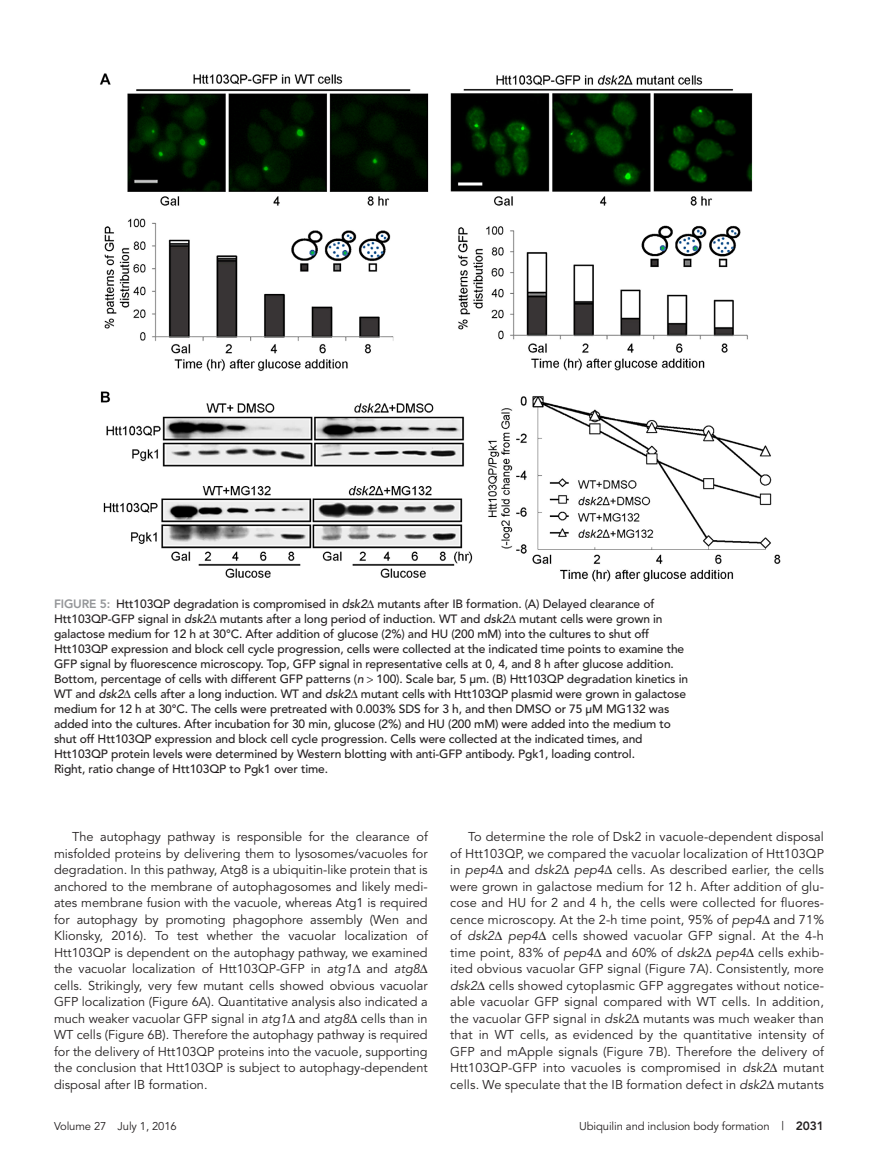
<style>
.page{position:relative;width:878px;height:1175px;background:#fff}
.page>*{position:absolute;margin:0;border:0;box-sizing:border-box;transform-origin:0 0}
.Para{font:12.75px/16.5px "Avenir";color:#231f20;text-align:justify}
.FigCaption_35_5p{font:500 12px/15px "Avenir";letter-spacing:-.01em;color:#231f20}
.t1{font:11.25px "Avenir";letter-spacing:-.01em;color:#231f20}
.s1{font-weight:800;color:#939598}
.s2{font-style:italic}
.s3{font-size:12px}
.s4{font-weight:800;font-size:12px}
</style>
<div class="page">
<img style="left:100px;top:73px;width:681px;height:509px">
<p class="FigCaption_35_5p" style="left:54px;top:596px;width:635px"><span class="s1">FIGURE 5:</span> Htt103QP degradation is compromised in <span class="s2">dsk2</span> mutants after IB formation. (A) Delayed clearance of Htt103QP-GFP signal in <span class="s2">dsk2</span> mutants after a long period of induction. WT and <span class="s2">dsk2</span> mutant cells were grown in galactose medium for 12 h at 30°C. After addition of glucose (2%) and HU (200 mM) into the cultures to shut off Htt103QP expression and block cell cycle progression, cells were collected at the indicated time points to examine the GFP signal by fluorescence microscopy. Top, GFP signal in representative cells at 0, 4, and 8 h after glucose addition.<br>Bottom, percentage of cells with different GFP patterns (<span class="s2">n</span> 100). Scale bar, 5 μm. (B) Htt103QP degradation kinetics in WT and <span class="s2">dsk2</span> cells after a long induction. WT and <span class="s2">dsk2</span> mutant cells with Htt103QP plasmid were grown in galactose medium for 12 h at 30°C. The cells were pretreated with 0.003% SDS for 3 h, and then DMSO or 75 μM MG132 was added into the cultures. After incubation for 30 min, glucose (2%) and HU (200 mM) were added into the medium to shut off Htt103QP expression and block cell cycle progression. Cells were collected at the indicated times, and Htt103QP protein levels were determined by Western blotting with anti-GFP antibody. Pgk1, loading control.<br>Right, ratio change of Htt103QP to Pgk1 over time.</p>
<p class="Para" style="left:54px;top:828px;width:375px;text-align:left;text-indent:18px">The autophagy pathway is responsible for the clearance of misfolded proteins by delivering them to lysosomes/vacuoles for degradation. In this pathway, Atg8 is a ubiquitin-like protein that is anchored to the membrane of autophagosomes and likely medi&shy;ates membrane fusion with the vacuole, whereas Atg1 is required for autophagy by promoting phagophore assembly (Wen and Klionsky, 2016). To test whether the vacuolar localization of Htt103QP is dependent on the autophagy pathway, we examined the vacuolar localization of Htt103QP-GFP in <span class="s2">atg1</span> and <span class="s2">atg8 </span>cells. Strikingly, very few mutant cells showed obvious vacuolar GFP localization (Figure 6A). Quantitative analysis also indicated a much weaker vacuolar GFP signal in <span class="s2">atg1</span> and <span class="s2">atg8</span> cells than in WT cells (Figure 6B). Therefore the autophagy pathway is required for the delivery of Htt103QP proteins into the vacuole, supporting the conclusion that Htt103QP is subject to autophagy-dependent disposal after IB formation.</p>
<p class="Para" style="left:450px;top:828px;width:375px;text-indent:18px">To determine the role of Dsk2 in vacuole-dependent disposal of Htt103QP, we compared the vacuolar localization of Htt103QP in <span class="s2">pep4</span> and <span class="s2">dsk2 pep4</span> cells. As described earlier, the cells were grown in galactose medium for 12 h. After addition of glu&shy;cose and HU for 2 and 4 h, the cells were collected for fluores&shy;cence microscopy. At the 2-h time point, 95% of <span class="s2">pep4</span> and 71% of <span class="s2">dsk2 pep4</span> cells showed vacuolar GFP signal. At the 4-h time point, 83% of <span class="s2">pep4</span> and 60% of <span class="s2">dsk2 pep4</span> cells exhib&shy;ited obvious vacuolar GFP signal (Figure 7A). Consistently, more <span class="s2">dsk2</span> cells showed cytoplasmic GFP aggregates without notice&shy;able vacuolar GFP signal compared with WT cells. In addition, the vacuolar GFP signal in <span class="s2">dsk2</span>∆ mutants was much weaker than that in WT cells, as evidenced by the quantitative intensity of GFP and mApple signals (Figure 7B). Therefore the delivery of Htt103QP-GFP into vacuoles is compromised in <span class="s2">dsk2</span>∆ mutant cells. We speculate that the IB formation defect in <span class="s2">dsk2</span> mutants</p>
<p class="t1" style="left:54px;top:1119px;width:124px">Volume 27 July 1, 2016</p>
<p class="t1" style="left:579px;top:1119px;width:246px">Ubiquilin and inclusion body formation <span class="s3">|</span> <span class="s4">2031</span></p>
</div>
